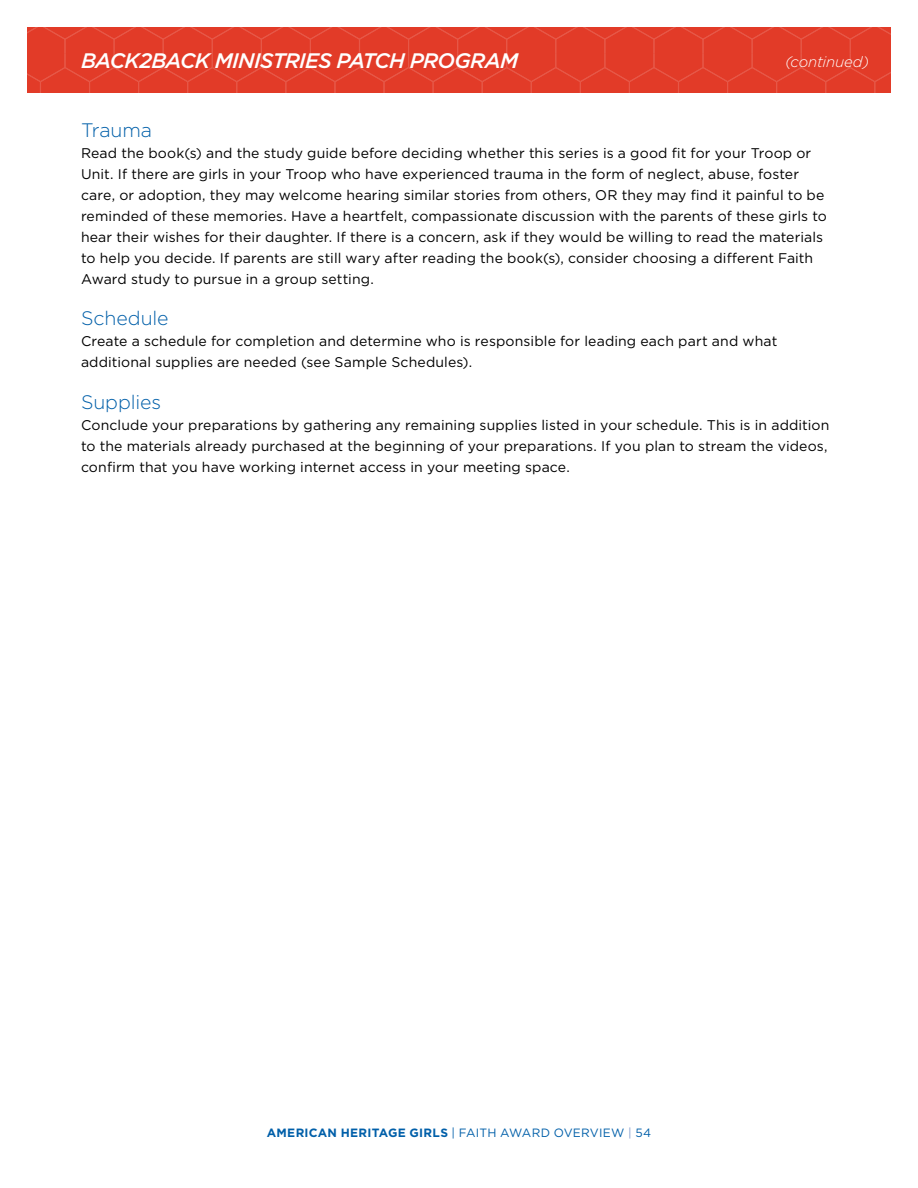
<style>
.page{position:relative;width:918px;height:1188px;background:#fff}
.page>*{position:absolute;margin:0;border:0;box-sizing:border-box;transform-origin:0 0}
.t1{font:italic 500 21px "Gotham";letter-spacing:-.035em;color:#fff}
.t2{font:300 19.5px "Gotham";letter-spacing:-.005em;color:#005fa9}
.t3{font:italic 300 15px "Gotham";letter-spacing:-.01em;color:#fff}
.t4{font:14.1px/21px "Gotham";letter-spacing:.01em;color:#000}
.t5{font:700 12px "Gotham";letter-spacing:.025em;color:#005fa9}
.s1{font-weight:400}
.s2{font-weight:400;color:#829bcc}
</style>
<div class="page">
<svg style="left:27px;top:27px;width:864px;height:66px;background:#e23c29"></svg>
<h1 class="t1" style="left:81px;top:47px;width:439px">BACK2BACK MINISTRIES PATCH PROGRAM</h1>
<p class="t3" style="left:785px;top:52px;width:86px">(continued)</p>
<h2 class="t2" style="left:81px;top:118px;width:73px">Trauma</h2>
<p class="t4" style="left:81px;top:142px;width:747px">Read the book(s) and the study guide before deciding whether this series is a good fit for your Troop or Unit. If there are girls in your Troop who have experienced trauma in the form of neglect, abuse, foster care, or adoption, they may welcome hearing similar stories from others, OR they may find it painful to be reminded of these memories. Have a heartfelt, compassionate discussion with the parents of these girls to hear their wishes for their daughter. If there is a concern, ask if they would be willing to read the materials to help you decide. If parents are still wary after reading the book(s), consider choosing a different Faith Award study to pursue in a group setting.</p>
<h2 class="t2" style="left:81px;top:306px;width:89px">Schedule</h2>
<p class="t4" style="left:81px;top:331px;width:698px">Create a schedule for completion and determine who is responsible for leading each part and what additional supplies are needed (see Sample Schedules).</p>
<h2 class="t2" style="left:81px;top:389px;width:82px">Supplies</h2>
<p class="t4" style="left:81px;top:414px;width:750px">Conclude your preparations by gathering any remaining supplies listed in your schedule. This is in addition to the materials already purchased at the beginning of your preparations. If you plan to stream the videos, confirm that you have working internet access in your meeting space.</p>
<p class="t5" style="left:267px;top:1125px;width:386px">AMERICAN HERITAGE GIRLS <span class="s1">| FAITH AWARD OVERVIEW</span> <span class="s2">|</span> <span class="s1">54</span></p>
</div>
